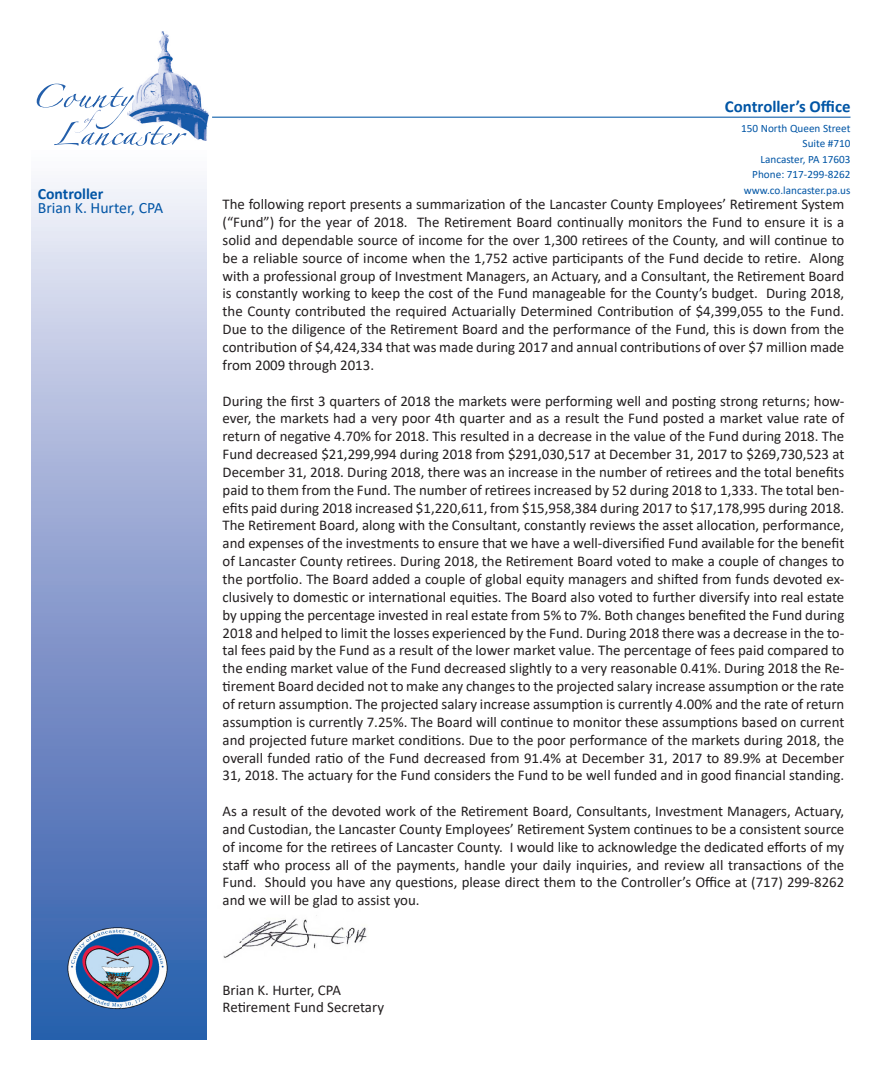
<style>
.page{position:relative;width:882px;height:1071px;background:#fff}
.page>*{position:absolute;margin:0;border:0;box-sizing:border-box;transform-origin:0 0}
.Department_Name{font:700 16.8px "Calibri";color:#0155a5}
.Directors_Name{font:15.75px "Calibri";color:#0155a5}
.Directors_Name-2{font:700 15.75px "Calibri";color:#0155a5}
.t1{font:14.88px/17.8px "Calibri";color:#231f20;text-align:justify}
.Department_Address{font:11.2px "Calibri";color:#0155a5}
</style>
<div class="page">
<div style="left:32px;top:32px;width:174px;height:1008px;background:linear-gradient(to bottom,#fff,#2754a8)"></div>
<img style="left:55px;top:918px;width:125px;height:101px">
<img style="left:127px;top:32px;width:82px;height:109px">
<hr style="left:212px;top:117px;width:638px;height:1px;background:#0155a5">
<svg style="left:37px;top:84px;width:150px;height:62px"></svg>
<img style="left:223px;top:915px;width:144px;height:43px">
<p class="Directors_Name-2" style="left:38px;top:182px;width:67px">Controller</p>
<p class="Directors_Name" style="left:38px;top:197px;width:127px">Brian K. Hurter, CPA</p>
<p class="Department_Name" style="left:725px;top:95px;width:127px">Controller’s Office</p>
<p class="Department_Address" style="left:741px;top:121px;width:111px">150 North Queen Street</p>
<p class="Department_Address" style="left:803px;top:136px;width:49px">Suite #710</p>
<p class="Department_Address" style="left:760px;top:151px;width:92px">Lancaster, PA 17603</p>
<p class="Department_Address" style="left:752px;top:167px;width:100px">Phone: 717-299-8262</p>
<p class="Department_Address" style="left:744px;top:182px;width:108px">www.co.lancaster.pa.us</p>
<p class="t1" style="left:223px;top:195px;width:623px">The following report presents a summarization of the Lancaster County Employees’ Retirement System (“Fund”) for the year of 2018. The Retirement Board continually monitors the Fund to ensure it is a solid and dependable source of income for the over 1,300 retirees of the County, and will continue to be a reliable source of income when the 1,752 active participants of the Fund decide to retire. Along with a professional group of Investment Managers, an Actuary, and a Consultant, the Retirement Board is constantly working to keep the cost of the Fund manageable for the County’s budget. During 2018, the County contributed the required Actuarially Determined Contribution of $4,399,055 to the Fund.<br>Due to the diligence of the Retirement Board and the performance of the Fund, this is down from the contribution of $4,424,334 that was made during 2017 and annual contributions of over $7 million made from 2009 through 2013.</p>
<p class="t1" style="left:223px;top:391px;width:623px">During the first 3 quarters of 2018 the markets were performing well and posting strong returns; how&shy;ever, the markets had a very poor 4th quarter and as a result the Fund posted a market value rate of return of negative 4.70% for 2018. This resulted in a decrease in the value of the Fund during 2018. The Fund decreased $21,299,994 during 2018 from $291,030,517 at December 31, 2017 to $269,730,523 at December 31, 2018. During 2018, there was an increase in the number of retirees and the total benefits paid to them from the Fund. The number of retirees increased by 52 during 2018 to 1,333. The total ben&shy;efits paid during 2018 increased $1,220,611, from $15,958,384 during 2017 to $17,178,995 during 2018.<br>The Retirement Board, along with the Consultant, constantly reviews the asset allocation, performance, and expenses of the investments to ensure that we have a well-diversified Fund available for the benefit of Lancaster County retirees. During 2018, the Retirement Board voted to make a couple of changes to the portfolio. The Board added a couple of global equity managers and shifted from funds devoted ex&shy;clusively to domestic or international equities. The Board also voted to further diversify into real estate by upping the percentage invested in real estate from 5% to 7%. Both changes benefited the Fund during 2018 and helped to limit the losses experienced by the Fund. During 2018 there was a decrease in the to&shy;tal fees paid by the Fund as a result of the lower market value. The percentage of fees paid compared to the ending market value of the Fund decreased slightly to a very reasonable 0.41%. During 2018 the Re&shy;tirement Board decided not to make any changes to the projected salary increase assumption or the rate of return assumption. The projected salary increase assumption is currently 4.00% and the rate of return assumption is currently 7.25%. The Board will continue to monitor these assumptions based on current and projected future market conditions. Due to the poor performance of the markets during 2018, the overall funded ratio of the Fund decreased from 91.4% at December 31, 2017 to 89.9% at December 31, 2018. The actuary for the Fund considers the Fund to be well funded and in good financial standing.</p>
<p class="t1" style="left:223px;top:802px;width:623px">As a result of the devoted work of the Retirement Board, Consultants, Investment Managers, Actuary, and Custodian, the Lancaster County Employees’ Retirement System continues to be a consistent source of income for the retirees of Lancaster County. I would like to acknowledge the dedicated efforts of my staff who process all of the payments, handle your daily inquiries, and review all transactions of the Fund. Should you have any questions, please direct them to the Controller’s Office at (717) 299-8262 and we will be glad to assist you.</p>
<p class="t1" style="left:223px;top:980px;width:120px">Brian K. Hurter, CPA</p>
<p class="t1" style="left:223px;top:998px;width:163px">Retirement Fund Secretary</p>
</div>
